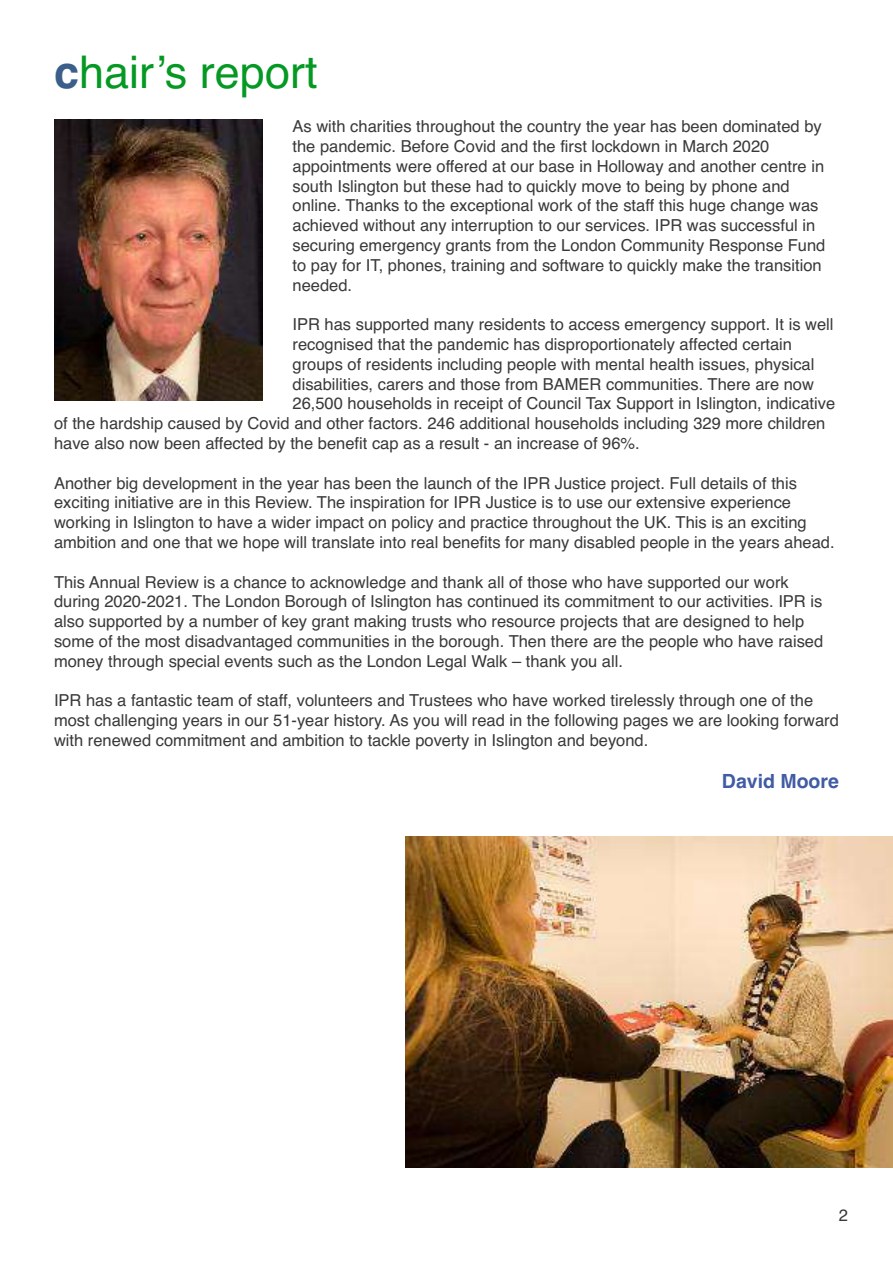
<style>
.page{position:relative;width:893px;height:1263px;background:#fff}
.page>*{position:absolute;margin:0;border:0;box-sizing:border-box;transform-origin:0 0}
.t1{font:45px "Helvetica";color:#059923}
.t2{font:700 19.5px "Helvetica";color:#415ca4}
.t3{font:16.5px/19.8px "Helvetica";color:#39383a}
.s1{font-weight:700;color:#3b5f88}
</style>
<div class="page">
<img style="left:406px;top:837px;width:487px;height:331px">
<img style="left:54px;top:120px;width:208px;height:280px">
<h1 class="t1" style="left:54px;top:46px;width:265px"><span class="s1">c</span>hair’s report</h1>
<p class="t3" style="left:292px;top:117px;width:534px">As with charities throughout the country the year has been dominated by the pandemic. Before Covid and the first lockdown in March 2020 appointments were offered at our base in Holloway and another centre in south Islington but these had to quickly move to being by phone and online. Thanks to the exceptional work of the staff this huge change was achieved without any interruption to our services. IPR was successful in securing emergency grants from the London Community Response Fund to pay for IT, phones, training and software to quickly make the transition needed.</p>
<p class="t3" style="left:292px;top:315px;width:543px">IPR has supported many residents to access emergency support. It is well</p>
<p class="t3" style="left:292px;top:334px;width:501px">recognised that the pandemic has disproportionately affected certain</p>
<p class="t3" style="left:292px;top:354px;width:523px">groups of residents including people with mental health issues, physical</p>
<p class="t3" style="left:292px;top:374px;width:523px">disabilities, carers and those from BAMER communities. There are now</p>
<p class="t3" style="left:292px;top:394px;width:544px">26,500 households in receipt of Council Tax Support in Islington, indicative</p>
<p class="t3" style="left:54px;top:414px;width:773px">of the hardship caused by Covid and other factors. 246 additional households including 329 more children</p>
<p class="t3" style="left:54px;top:433px;width:587px">have also now been affected by the benefit cap as a result - an increase of 96%.</p>
<p class="t3" style="left:54px;top:473px;width:782px">Another big development in the year has been the launch of the IPR Justice project. Full details of this exciting initiative are in this Review. The inspiration for IPR Justice is to use our extensive experience working in Islington to have a wider impact on policy and practice throughout the UK. This is an exciting ambition and one that we hope will translate into real benefits for many disabled people in the years ahead.</p>
<p class="t3" style="left:54px;top:572px;width:771px">This Annual Review is a chance to acknowledge and thank all of those who have supported our work during 2020-2021. The London Borough of Islington has continued its commitment to our activities. IPR is also supported by a number of key grant making trusts who resource projects that are designed to help some of the most disadvantaged communities in the borough. Then there are the people who have raised money through special events such as the London Legal Walk – thank you all.</p>
<p class="t3" style="left:54px;top:691px;width:786px">IPR has a fantastic team of staff, volunteers and Trustees who have worked tirelessly through one of the most challenging years in our 51-year history. As you will read in the following pages we are looking forward with renewed commitment and ambition to tackle poverty in Islington and beyond.</p>
<p class="t2" style="left:722px;top:770px;width:119px">David Moore</p>
<p class="t3" style="left:839px;top:1206px;width:11px">2</p>
</div>
